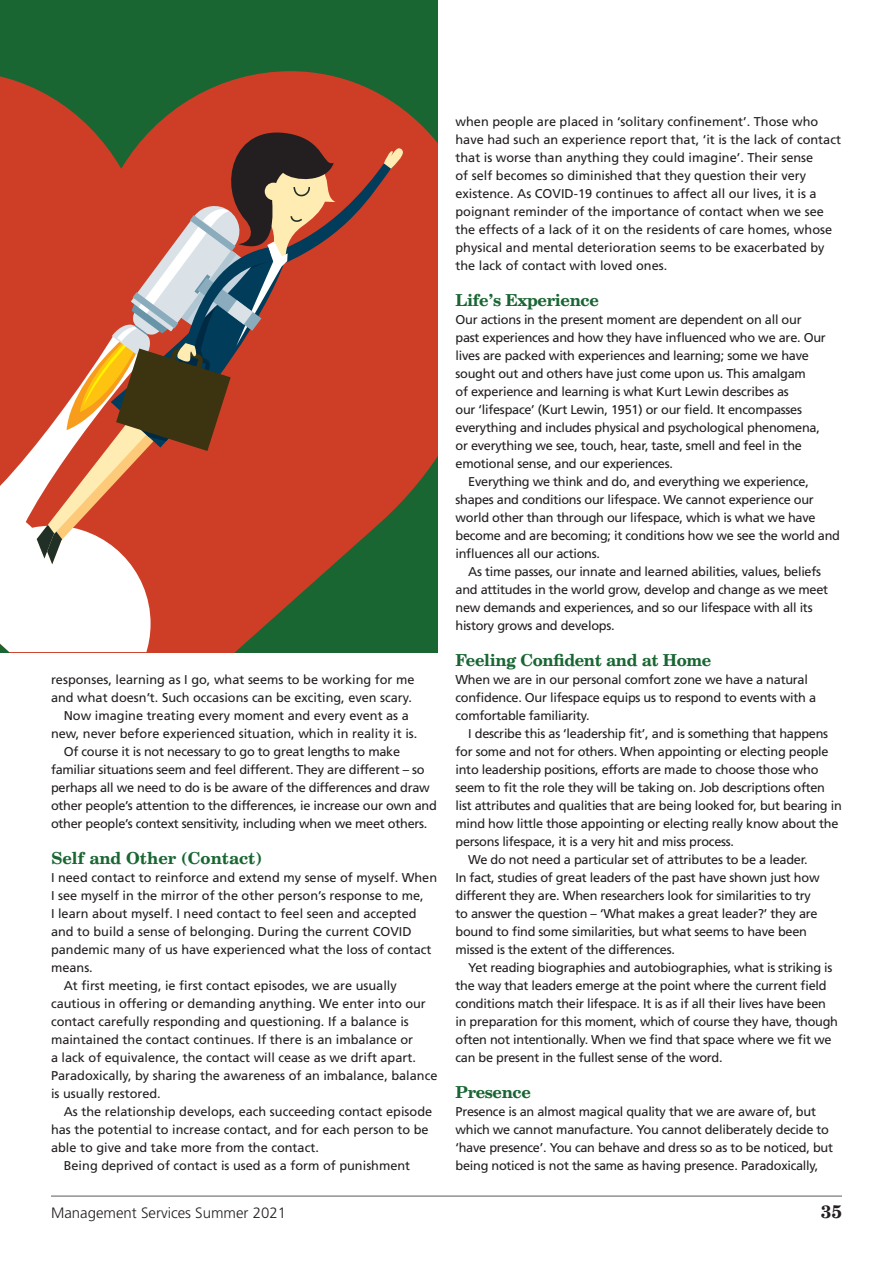
<style>
.page{position:relative;width:893px;height:1263px;background:#fff}
.page>*{position:absolute;margin:0;border:0;box-sizing:border-box;transform-origin:0 0}
.t1{font:700 18px "Century Schoolbook BT";color:#231f20}
.Subheads{font:700 16.5px "Century Schoolbook BT";letter-spacing:-.02em;color:#196633}
.Subheads-2{font:700 16.5px "Century Schoolbook BT";color:#196633}
.t2{font:300 15px "Frutiger";color:#231f20}
.Body_Text{font:12.75px/18px "Frutiger";letter-spacing:-.02em;color:#231f20}
.Body_Text-2{font:12.75px/18px "Frutiger";color:#231f20}
.First_para_body_text{font:12.75px/18px "Frutiger";letter-spacing:-.02em;color:#231f20}
.First_para_body_text-2{font:12.75px/18px "Frutiger";color:#231f20}
</style>
<div class="page">
<hr style="left:51px;top:1195px;width:791px;height:2px;background:#6c6d70">
<div style="left:0;top:0;width:437px;height:652px;background:#196633"></div>
<svg style="left:0;top:71px;width:437px;height:427px;fill:#ce3e27"></svg>
<svg style="left:0;top:122px;width:405px;height:530px;background:#b8604a"></svg>
<p class="Body_Text-2" style="left:51px;top:670px;width:365px">responses, learning as I go, what seems to be working for me and what doesn’t. Such occasions can be exciting, even scary.</p>
<p class="Body_Text-2" style="left:51px;top:706px;width:368px;text-align:center">Now imagine treating every moment and every event as a new, never before experienced situation, which in reality it is.</p>
<p class="Body_Text" style="left:51px;top:742px;width:387px;text-indent:13px">Of course it is not necessary to go to great lengths to make familiar situations seem and feel different. They are different – so perhaps all we need to do is be aware of the differences and draw other people’s attention to the differences, ie increase our own and other people’s context sensitivity, including when we meet others.</p>
<p class="Subheads-2" style="left:51px;top:848px;width:213px">Self and Other (Contact)</p>
<p class="First_para_body_text-2" style="left:51px;top:868px;width:388px">I need contact to reinforce and extend my sense of myself. When I see myself in the mirror of the other person’s response to me,<br>I learn about myself. I need contact to feel seen and accepted and to build a sense of belonging. During the current COVID pandemic many of us have experienced what the loss of contact means.</p>
<p class="Body_Text-2" style="left:51px;top:976px;width:388px;text-indent:13px">At first meeting, ie first contact episodes, we are usually cautious in offering or demanding anything. We enter into our contact carefully responding and questioning. If a balance is maintained the contact continues. If there is an imbalance or<br>a lack of equivalence, the contact will cease as we drift apart.<br>Paradoxically, by sharing the awareness of an imbalance, balance is usually restored.</p>
<p class="Body_Text-2" style="left:51px;top:1102px;width:383px;text-indent:13px">As the relationship develops, each succeeding contact episode has the potential to increase contact, and for each person to be able to give and take more from the contact.</p>
<p class="Body_Text-2" style="left:64px;top:1156px;width:348px">Being deprived of contact is used as a form of punishment</p>
<p class="Body_Text-2" style="left:455px;top:112px;width:387px">when people are placed in ‘solitary confinement’. Those who have had such an experience report that, ‘it is the lack of contact that is worse than anything they could imagine’. Their sense<br>of self becomes so diminished that they question their very existence. As COVID-19 continues to affect all our lives, it is a poignant reminder of the importance of contact when we see the effects of a lack of it on the residents of care homes, whose physical and mental deterioration seems to be exacerbated by the lack of contact with loved ones.</p>
<p class="Subheads" style="left:455px;top:290px;width:145px">Life’s Experience</p>
<p class="First_para_body_text" style="left:455px;top:310px;width:372px">Our actions in the present moment are dependent on all our past experiences and how they have influenced who we are. Our lives are packed with experiences and learning; some we have sought out and others have just come upon us. This amalgam<br>of experience and learning is what Kurt Lewin describes as<br>our ‘lifespace’ (Kurt Lewin, 1951) or our field. It encompasses everything and includes physical and psychological phenomena, or everything we see, touch, hear, taste, smell and feel in the emotional sense, and our experiences.</p>
<p class="Body_Text" style="left:455px;top:472px;width:386px;text-indent:13px">Everything we think and do, and everything we experience, shapes and conditions our lifespace. We cannot experience our world other than through our lifespace, which is what we have become and are becoming; it conditions how we see the world and influences all our actions.</p>
<p class="Body_Text" style="left:455px;top:562px;width:374px;text-indent:13px">As time passes, our innate and learned abilities, values, beliefs and attitudes in the world grow, develop and change as we meet new demands and experiences, and so our lifespace with all its history grows and develops.</p>
<p class="Subheads" style="left:455px;top:650px;width:257px">Feeling Confident and at Home</p>
<p class="First_para_body_text" style="left:455px;top:670px;width:362px">When we are in our personal comfort zone we have a natural confidence. Our lifespace equips us to respond to events with a comfortable familiarity.</p>
<p class="Body_Text" style="left:455px;top:724px;width:388px;text-indent:13px">I describe this as ‘leadership fit’, and is something that happens for some and not for others. When appointing or electing people into leadership positions, efforts are made to choose those who seem to fit the role they will be taking on. Job descriptions often list attributes and qualities that are being looked for, but bearing in mind how little those appointing or electing really know about the persons lifespace, it is a very hit and miss process.</p>
<p class="Body_Text" style="left:455px;top:850px;width:366px;text-indent:13px">We do not need a particular set of attributes to be a leader.<br>In fact, studies of great leaders of the past have shown just how different they are. When researchers look for similarities to try to answer the question – ‘What makes a great leader?’ they are bound to find some similarities, but what seems to have been missed is the extent of the differences.</p>
<p class="Body_Text" style="left:455px;top:958px;width:384px;text-indent:13px">Yet reading biographies and autobiographies, what is striking is the way that leaders emerge at the point where the current field conditions match their lifespace. It is as if all their lives have been in preparation for this moment, which of course they have, though often not intentionally. When we find that space where we fit we can be present in the fullest sense of the word.</p>
<p class="Subheads" style="left:455px;top:1082px;width:77px">Presence</p>
<p class="First_para_body_text" style="left:455px;top:1102px;width:379px">Presence is an almost magical quality that we are aware of, but which we cannot manufacture. You cannot deliberately decide to ‘have presence’. You can behave and dress so as to be noticed, but being noticed is not the same as having presence. Paradoxically,</p>
<p class="t2" style="left:51px;top:1204px;width:237px">Management Services Summer 2021</p>
<h1 class="t1" style="left:821px;top:1200px;width:22px">35</h1>
</div>
